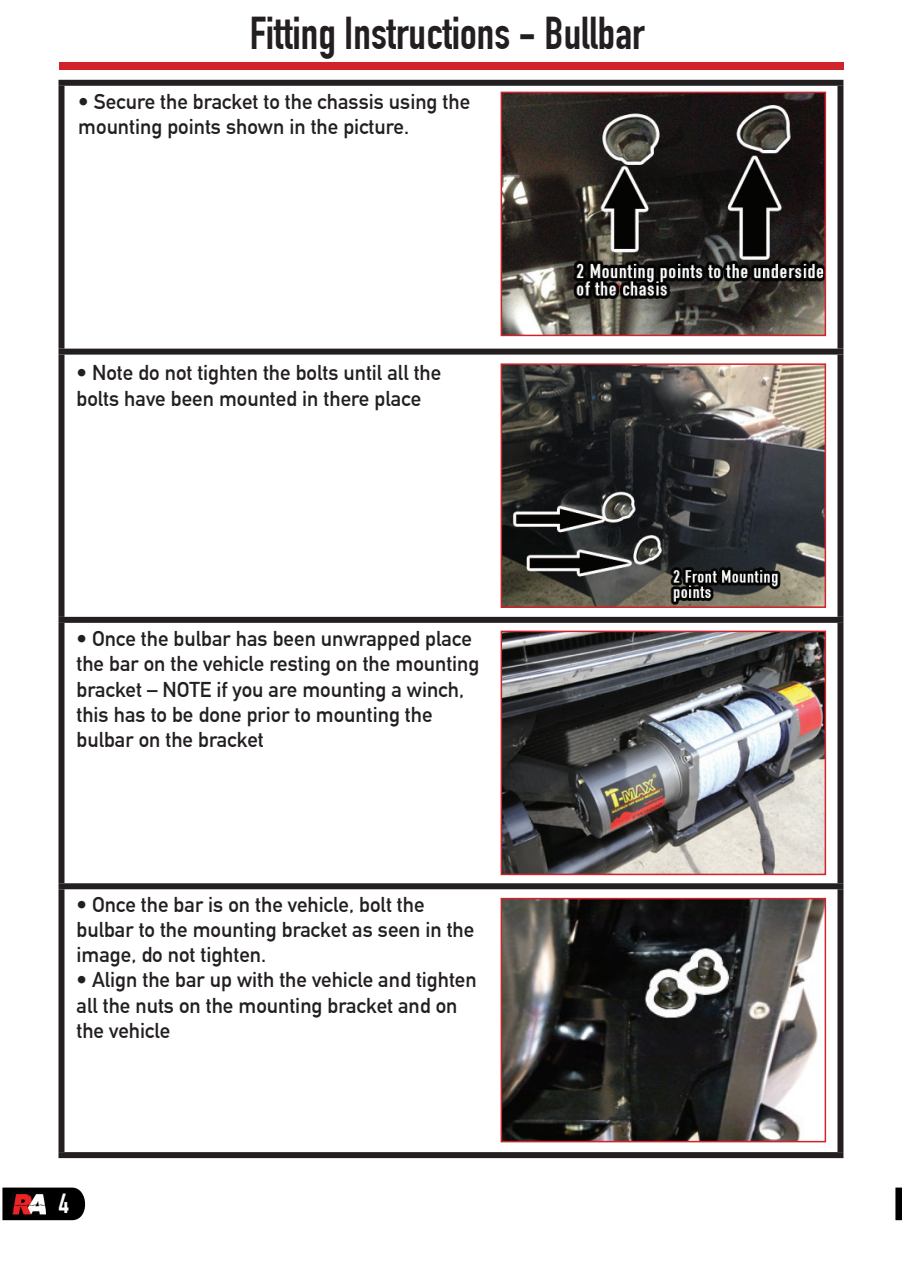
<style>
.page{position:relative;width:902px;height:1272px;background:#fff}
.page>*{position:absolute;margin:0;border:0;box-sizing:border-box;transform-origin:0 0}
.t1{font:700 45px "DIN Condensed";color:#231f20}
.t2{font:700 27px "DIN Condensed";color:#fff}
.t3{font:700 21px/25.2px "DIN Alternate";color:#231f20}
</style>
<div class="page">
<div style="left:58px;top:62px;width:785px;height:8px;background:#d1232a"></div>
<svg style="left:2px;top:1187px;width:84px;height:33px;background:#161616"></svg>
<svg style="left:895px;top:1187px;width:7px;height:33px"></svg>
<img style="left:13px;top:1192px;width:33px;height:24px">
<div style="left:58px;top:80px;width:785px;height:6px;background:#231f20"></div>
<div style="left:58px;top:86px;width:6px;height:263px;background:#231f20"></div>
<div style="left:837px;top:86px;width:6px;height:263px;background:#231f20"></div>
<div style="left:58px;top:349px;width:785px;height:6px;background:#231f20"></div>
<div style="left:58px;top:355px;width:6px;height:262px;background:#231f20"></div>
<div style="left:837px;top:355px;width:6px;height:262px;background:#231f20"></div>
<div style="left:58px;top:617px;width:785px;height:6px;background:#231f20"></div>
<div style="left:58px;top:623px;width:6px;height:260px;background:#231f20"></div>
<div style="left:837px;top:623px;width:6px;height:260px;background:#231f20"></div>
<div style="left:58px;top:883px;width:785px;height:6px;background:#231f20"></div>
<div style="left:58px;top:889px;width:6px;height:263px;background:#231f20"></div>
<div style="left:837px;top:889px;width:6px;height:263px;background:#231f20"></div>
<div style="left:58px;top:1152px;width:785px;height:6px;background:#231f20"></div>
<img style="left:504px;top:95px;width:319px;height:238px">
<div style="left:501px;top:92px;width:325px;height:244px;border:2px solid #d1232a"></div>
<img style="left:504px;top:366px;width:319px;height:239px">
<div style="left:501px;top:363px;width:325px;height:245px;border:2px solid #d1232a"></div>
<img style="left:504px;top:634px;width:319px;height:238px">
<div style="left:501px;top:631px;width:325px;height:244px;border:2px solid #d1232a"></div>
<img style="left:504px;top:901px;width:319px;height:238px">
<div style="left:501px;top:898px;width:325px;height:244px;border:2px solid #d1232a"></div>
<h1 class="t1" style="left:250px;top:7px;width:396px">Fitting Instructions - Bullbar</h1>
<p class="t3" style="left:78px;top:87px;width:393px">• Secure the bracket to the chassis using the mounting points shown in the picture.</p>
<p class="t3" style="left:76px;top:359px;width:366px">• Note do not tighten the bolts until all the bolts have been mounted in there place</p>
<p class="t3" style="left:76px;top:625px;width:404px">• Once the bulbar has been unwrapped place the bar on the vehicle resting on the mounting bracket – NOTE if you are mounting a winch, this has to be done prior to mounting the bulbar on the bracket</p>
<p class="t3" style="left:76px;top:890px;width:399px">• Once the bar is on the vehicle, bolt the bulbar to the mounting bracket as seen in the image, do not tighten.</p>
<p class="t3" style="left:76px;top:966px;width:402px">• Align the bar up with the vehicle and tighten all the nuts on the mounting bracket and on the vehicle</p>
<p class="t2" style="left:59px;top:1188px;width:12px">4</p>
</div>
